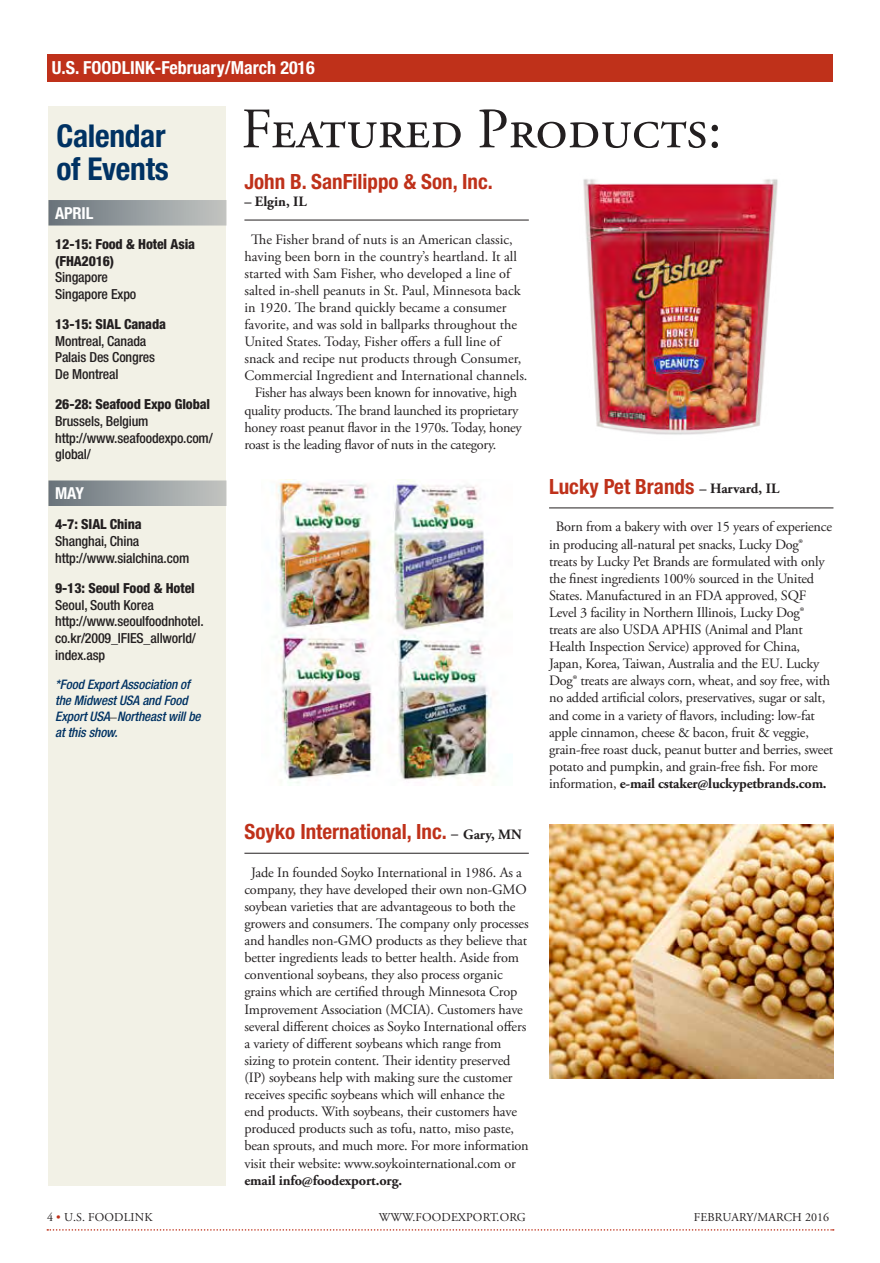
<style>
.page{position:relative;width:880px;height:1263px;background:#fff}
.page>*{position:absolute;margin:0;border:0;box-sizing:border-box;transform-origin:0 0}
.t1{font:57px "Adobe Garamond Pro";color:#231f20}
.t2{font:700 condensed 31.5px/33px "Helvetica Neue LT Std";letter-spacing:-.01em;color:#003263}
.t3{font:700 condensed 21px "Helvetica Neue LT Std";color:#bf311a}
.t4{font:700 condensed 18px "Helvetica Neue LT Std";color:#fff}
.t5{font:700 condensed 16.5px "Helvetica Neue LT Std";letter-spacing:-.01em;color:#fff}
.t6{font:14.25px/17.1px "Adobe Garamond Pro";letter-spacing:-.015em;color:#231f20}
.t7{font:700 14.25px "Adobe Garamond Pro";letter-spacing:-.01em;color:#231f20}
.t8{font:500 condensed 13.8px/16.6px "Helvetica Neue LT Std";letter-spacing:-.01em;color:#231f20}
.t9{font:800 condensed 13.8px/16.6px "Helvetica Neue LT Std";letter-spacing:-.01em;color:#231f20}
.t10{font:italic 500 condensed 13.2px/16px "Helvetica Neue LT Std";letter-spacing:-.01em;color:#003263}
.t11{font:12px "Adobe Garamond Pro";letter-spacing:.015em;color:#231f20}
.s1{font-family:"Adobe Garamond Pro";font-weight:400;font-style:normal;font-stretch:normal;font-size:14.25px;color:#231f20}
.s2{font-family:"Adobe Garamond Pro";font-stretch:normal;font-size:14.25px;color:#231f20}
.s3{font-weight:700}
.s4{color:#bf311a}
</style>
<div class="page">
<svg style="left:47px;top:1229px;width:786px;height:1px"></svg>
<div style="left:47px;top:54px;width:785px;height:27px;background:#bf311a"></div>
<div style="left:48px;top:106px;width:178px;height:1079px;background:#f2f1e6"></div>
<hr style="left:244px;top:220px;width:285px;height:1px;background:#231f20">
<hr style="left:549px;top:507px;width:284px;height:1px;background:#231f20">
<hr style="left:244px;top:853px;width:285px;height:1px;background:#231f20">
<div style="left:48px;top:200px;width:178px;height:25px;background:linear-gradient(to right,#68737b,#c3c5c3)"></div>
<div style="left:48px;top:480px;width:178px;height:26px;background:linear-gradient(to right,#68737b,#c3c5c3)"></div>
<img style="left:583px;top:179px;width:195px;height:256px">
<img style="left:276px;top:479px;width:215px;height:304px">
<img style="left:549px;top:824px;width:284px;height:254px">
<p class="t4" style="left:52px;top:56px;width:265px">U.S. FOODLINK-February/March 2016</p>
<h2 class="t2" style="left:56px;top:119px;width:114px">Calendar of Events</h2>
<p class="t5" style="left:55px;top:203px;width:40px">APRIL</p>
<p class="t9" style="left:55px;top:235px;width:141px">12-15: Food &amp; Hotel Asia (FHA2016)</p>
<p class="t8" style="left:55px;top:269px;width:83px">Singapore<br>Singapore Expo</p>
<p class="t9" style="left:55px;top:315px;width:112px">13-15: SIAL Canada</p>
<p class="t8" style="left:55px;top:332px;width:101px">Montreal, Canada<br>Palais Des Congres<br>De Montreal</p>
<p class="t9" style="left:55px;top:396px;width:156px">26-28: Seafood Expo Global</p>
<p class="t8" style="left:55px;top:412px;width:159px">Brussels, Belgium http://www.seafoodexpo.com/ global/</p>
<p class="t5" style="left:55px;top:483px;width:30px">MAY</p>
<p class="t9" style="left:55px;top:516px;width:88px">4-7: SIAL China</p>
<p class="t8" style="left:55px;top:532px;width:136px">Shanghai, China http://www.sialchina.com</p>
<p class="t9" style="left:55px;top:579px;width:141px">9-13: Seoul Food &amp; Hotel</p>
<p class="t8" style="left:55px;top:596px;width:150px">Seoul, South Korea http://www.seoulfoodnhotel. co.kr/2009_IFIES_allworld/ index.asp</p>
<p class="t10" style="left:55px;top:676px;width:147px">*Food Export Association of the Midwest USA and Food<br>Export USA<span class="s1">–</span>Northeast will be at this show.</p>
<h1 class="t1" style="left:241px;top:95px;width:482px">Featured Products:</h1>
<h3 class="t3" style="left:244px;top:169px;width:250px">John B. SanFilippo &amp; Son, Inc.</h3>
<p class="t7" style="left:244px;top:193px;width:64px">– Elgin, IL</p>
<p class="t6" style="left:251px;top:231px;width:263px">The Fisher brand of nuts is an American classic,</p>
<p class="t6" style="left:244px;top:248px;width:274px">having been born in the country’s heartland. It all</p>
<p class="t6" style="left:244px;top:265px;width:269px">started with Sam Fisher, who developed a line of</p>
<p class="t6" style="left:244px;top:282px;width:278px">salted in-shell peanuts in St. Paul, Minnesota back</p>
<p class="t6" style="left:244px;top:299px;width:264px">in 1920. The brand quickly became a consumer</p>
<p class="t6" style="left:244px;top:316px;width:274px">favorite, and was sold in ballparks throughout the</p>
<p class="t6" style="left:244px;top:333px;width:259px">United States. Today, Fisher offers a full line of</p>
<p class="t6" style="left:244px;top:351px;width:278px">snack and recipe nut products through Consumer,</p>
<p class="t6" style="left:244px;top:368px;width:284px">Commercial Ingredient and International channels.</p>
<p class="t6" style="left:255px;top:385px;width:264px">Fisher has always been known for innovative, high</p>
<p class="t6" style="left:244px;top:402px;width:275px">quality products. The brand launched its proprietary</p>
<p class="t6" style="left:244px;top:419px;width:279px">honey roast peanut flavor in the 1970s. Today, honey</p>
<p class="t6" style="left:244px;top:436px;width:253px">roast is the leading flavor of nuts in the category.</p>
<h3 class="t3" style="left:549px;top:474px;width:232px">Lucky Pet Brands <span class="s2">– Harvard, IL</span></h3>
<p class="t6" style="left:549px;top:519px;width:286px;text-indent:7px">Born from a bakery with over 15 years of experience in producing all-natural pet snacks, Lucky Dog® treats by Lucky Pet Brands are formulated with only the finest ingredients 100% sourced in the United States. Manufactured in an FDA approved, SQF Level 3 facility in Northern Illinois, Lucky Dog® treats are also USDA APHIS (Animal and Plant Health Inspection Service) approved for China, Japan, Korea, Taiwan, Australia and the EU. Lucky Dog® treats are always corn, wheat, and soy free, with no added artificial colors, preservatives, sugar or salt, and come in a variety of flavors, including: low-fat apple cinnamon, cheese &amp; bacon, fruit &amp; veggie, grain-free roast duck, peanut butter and berries, sweet potato and pumpkin, and grain-free fish. For more information, <span class="s3">e-mail cstaker@luckypetbrands.com.</span></p>
<h3 class="t3" style="left:244px;top:819px;width:279px">Soyko International, Inc. <span class="s2">– Gary, MN</span></h3>
<p class="t6" style="left:244px;top:864px;width:286px;text-indent:7px">Jade In founded Soyko International in 1986. As a company, they have developed their own non-GMO soybean varieties that are advantageous to both the growers and consumers. The company only processes and handles non-GMO products as they believe that better ingredients leads to better health. Aside from conventional soybeans, they also process organic grains which are certified through Minnesota Crop Improvement Association (MCIA). Customers have several different choices as Soyko International offers a variety of different soybeans which range from sizing to protein content. Their identity preserved (IP) soybeans help with making sure the customer receives specific soybeans which will enhance the<br>end products. With soybeans, their customers have produced products such as tofu, natto, miso paste, bean sprouts, and much more. For more information visit their website: www.soykointernational.com or</p>
<p class="t7" style="left:244px;top:1171px;width:159px">email info@foodexport.org.</p>
<p class="t11" style="left:47px;top:1209px;width:107px">4 <span class="s4">•</span> U.S. FOODLINK</p>
<p class="t11" style="left:379px;top:1209px;width:148px">WWW.FOODEXPORT.ORG</p>
<p class="t11" style="left:693px;top:1209px;width:137px">FEBRUARY/MARCH 2016</p>
</div>
